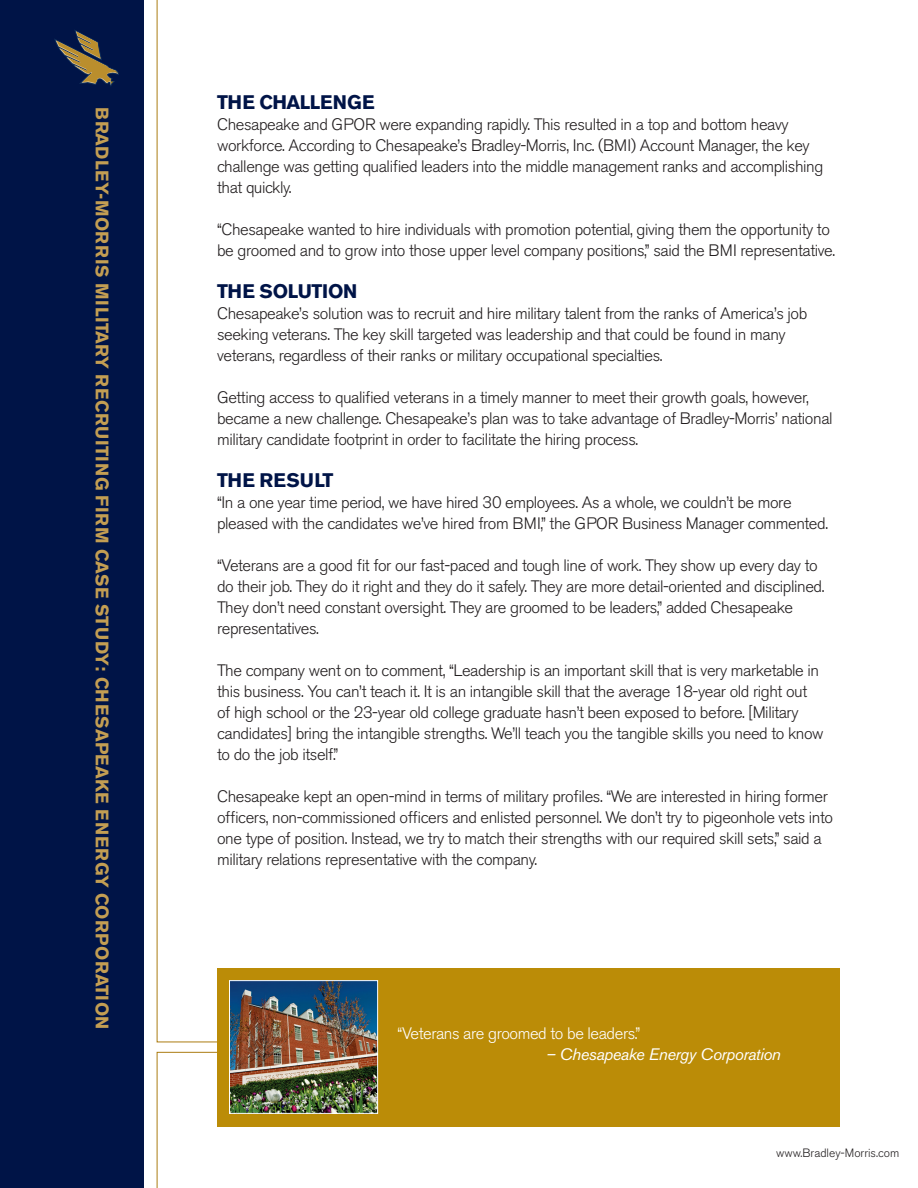
<style>
.page{position:relative;width:918px;height:1188px;background:#fff}
.page>*{position:absolute;margin:0;border:0;box-sizing:border-box;transform-origin:0 0}
.heads{font:700 19.5px "Akzidenz Grotesk BE";letter-spacing:-.025em;color:#001447}
.heads-2{font:700 19.5px "Akzidenz Grotesk BE";letter-spacing:.015em;color:#001447}
.Side_Subject{font:700 18px "Akzidenz Grotesk BE";letter-spacing:.01em;color:#c39e53}
.body_copy{font:300 16.5px/21px "Akzidenz Grotesk BE";letter-spacing:-.025em;color:#231f20}
.t1{font:300 16.5px "Akzidenz Grotesk BE";letter-spacing:-.025em;color:#fff}
.t2{font:italic 16.5px "Akzidenz Grotesk BE";letter-spacing:-.025em;color:#fff}
.mousetype{font:300 12px "Akzidenz Grotesk BE";color:#231f20}
</style>
<div class="page">
<svg style="left:156px;top:0;width:61px;height:1043px"></svg>
<svg style="left:156px;top:1052px;width:61px;height:136px"></svg>
<div style="left:0;top:0;width:144px;height:1188px;background:#001447"></div>
<svg style="left:54px;top:30px;width:65px;height:56px"></svg>
<div style="left:217px;top:968px;width:622px;height:159px;background:#bb8c07"></div>
<img style="left:231px;top:982px;width:145px;height:130px">
<div style="left:229px;top:980px;width:149px;height:134px;border:1px solid #fff"></div>
<p class="Side_Subject" style="left:113px;top:107px;width:924px;rotate:90deg">BRADLEY-MORRIS MILITARY RECRUITING FIRM CASE STUDY: CHESAPEAKE ENERGY CORPORATION</p>
<p class="heads" style="left:217px;top:91px;width:159px">THE CHALLENGE</p>
<p class="body_copy" style="left:217px;top:114px;width:608px">Chesapeake and GPOR were expanding rapidly. This resulted in a top and bottom heavy workforce. According to Chesapeake’s Bradley-Morris, Inc. (BMI) Account Manager, the key challenge was getting qualified leaders into the middle management ranks and accomplishing that quickly.</p>
<p class="body_copy" style="left:217px;top:219px;width:620px">“Chesapeake wanted to hire individuals with promotion potential, giving them the opportunity to be groomed and to grow into those upper level company positions,” said the BMI representative.</p>
<p class="heads" style="left:217px;top:280px;width:142px">THE SOLUTION</p>
<p class="body_copy" style="left:217px;top:303px;width:592px">Chesapeake’s solution was to recruit and hire military talent from the ranks of America’s job seeking veterans. The key skill targeted was leadership and that could be found in many veterans, regardless of their ranks or military occupational specialties.</p>
<p class="body_copy" style="left:217px;top:387px;width:617px">Getting access to qualified veterans in a timely manner to meet their growth goals, however, became a new challenge. Chesapeake’s plan was to take advantage of Bradley-Morris’ national military candidate footprint in order to facilitate the hiring process.</p>
<p class="heads-2" style="left:217px;top:469px;width:118px">THE RESULT</p>
<p class="body_copy" style="left:217px;top:492px;width:612px">“In a one year time period, we have hired 30 employees. As a whole, we couldn’t be more pleased with the candidates we’ve hired from BMI,” the GPOR Business Manager commented.</p>
<p class="body_copy" style="left:217px;top:555px;width:609px">“Veterans are a good fit for our fast-paced and tough line of work. They show up every day to do their job. They do it right and they do it safely. They are more detail-oriented and disciplined.<br>They don’t need constant oversight. They are groomed to be leaders,” added Chesapeake representatives.</p>
<p class="body_copy" style="left:217px;top:660px;width:608px">The company went on to comment, “Leadership is an important skill that is very marketable in this business. You can’t teach it. It is an intangible skill that the average 18-year old right out of high school or the 23-year old college graduate hasn’t been exposed to before. [Military candidates] bring the intangible strengths. We’ll teach you the tangible skills you need to know to do the job itself.”</p>
<p class="body_copy" style="left:217px;top:786px;width:617px">Chesapeake kept an open-mind in terms of military profiles. “We are interested in hiring former officers, non-commissioned officers and enlisted personnel. We don’t try to pigeonhole vets into one type of position. Instead, we try to match their strengths with our required skill sets,” said a military relations representative with the company.</p>
<p class="t1" style="left:398px;top:1024px;width:244px">“Veterans are groomed to be leaders.”</p>
<p class="t2" style="left:546px;top:1044px;width:236px">– Chesapeake Energy Corporation</p>
<p class="mousetype" style="left:776px;top:1147px;width:125px">www.Bradley-Morris.com</p>
</div>
